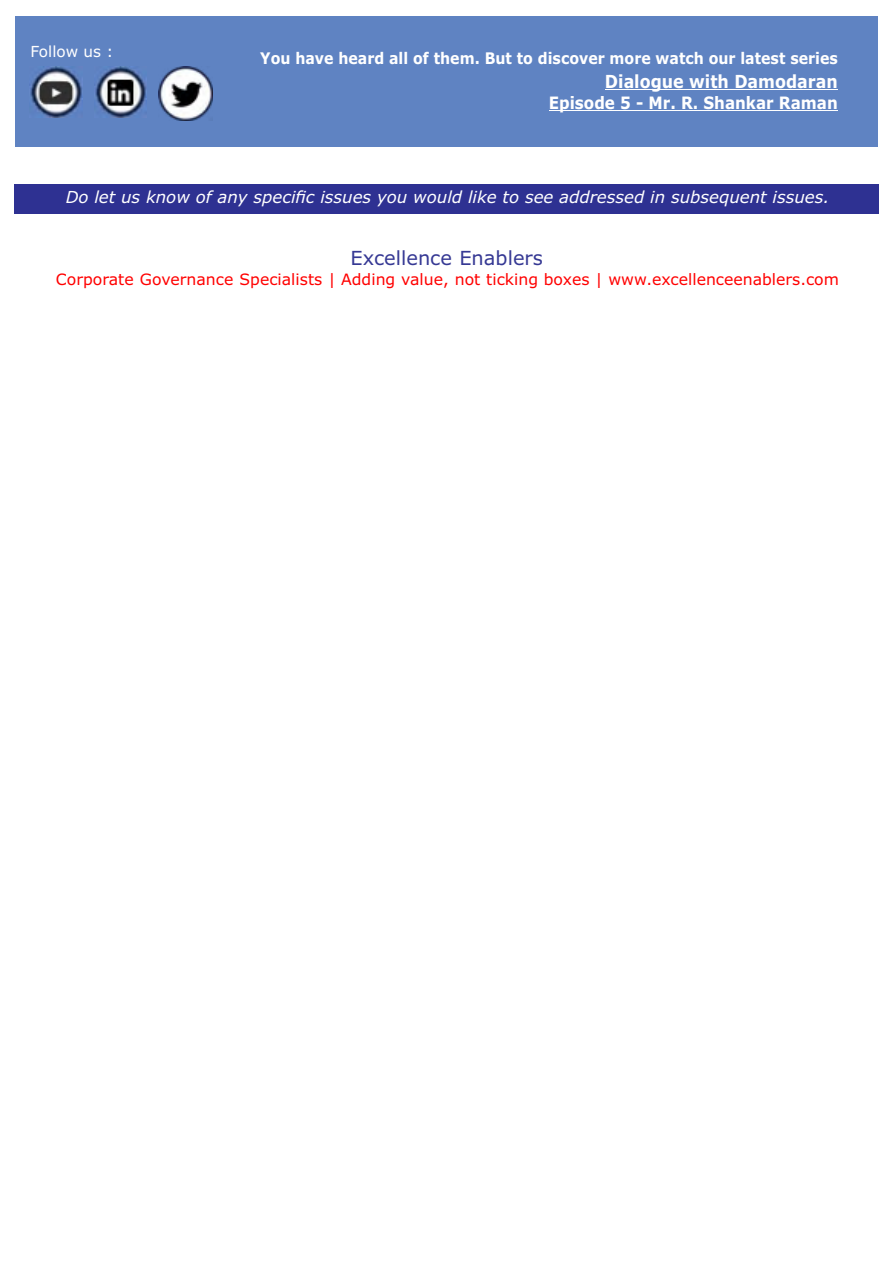
<style>
.page{position:relative;width:893px;height:1263px;background:#fff}
.page>*{position:absolute;margin:0;border:0;box-sizing:border-box;transform-origin:0 0}
.t1{font:19.35px "Verdana";color:#363994}
.t2{font:700 18px "Verdana";color:#fff;scale:.89 1}
.t3{font:700 17.1px "Verdana";color:#fff;scale:.89 1}
.t4{font:italic 16.65px "Verdana";color:#fff}
.t5{font:700 16.05px "Verdana";color:#fff;scale:.89 1}
.t6{font:15.6px "Verdana";color:#f00}
.t7{font:15.3px "Verdana";color:#fff}
</style>
<div class="page">
<div style="left:14px;top:184px;width:865px;height:29px;background:#2e3192"></div>
<div style="left:15px;top:16px;width:863px;height:131px;background:#5f83c2"></div>
<hr style="left:605px;top:89px;width:233px;height:1px;background:#fff">
<hr style="left:549px;top:110px;width:289px;height:1px;background:#fff">
<img style="left:30px;top:66px;width:52px;height:51px">
<img style="left:95px;top:66px;width:52px;height:51px">
<img style="left:158px;top:66px;width:54px;height:54px">
<p class="t7" style="left:31px;top:45px;width:84px">Follow us :</p>
<p class="t5" style="left:260px;top:52px;width:650px">You have heard all of them. But to discover more watch our latest series</p>
<p class="t2" style="left:605px;top:74px;width:263px">Dialogue with Damodaran</p>
<p class="t3" style="left:549px;top:96px;width:326px">Episode 5 - Mr. R. Shankar Raman</p>
<p class="t4" style="left:66px;top:190px;width:765px">Do let us know of any specific issues you would like to see addressed in subsequent issues.</p>
<p class="t1" style="left:350px;top:250px;width:194px">Excellence Enablers</p>
<p class="t6" style="left:56px;top:273px;width:785px">Corporate Governance Specialists | Adding value, not ticking boxes | www.excellenceenablers.com</p>
</div>
